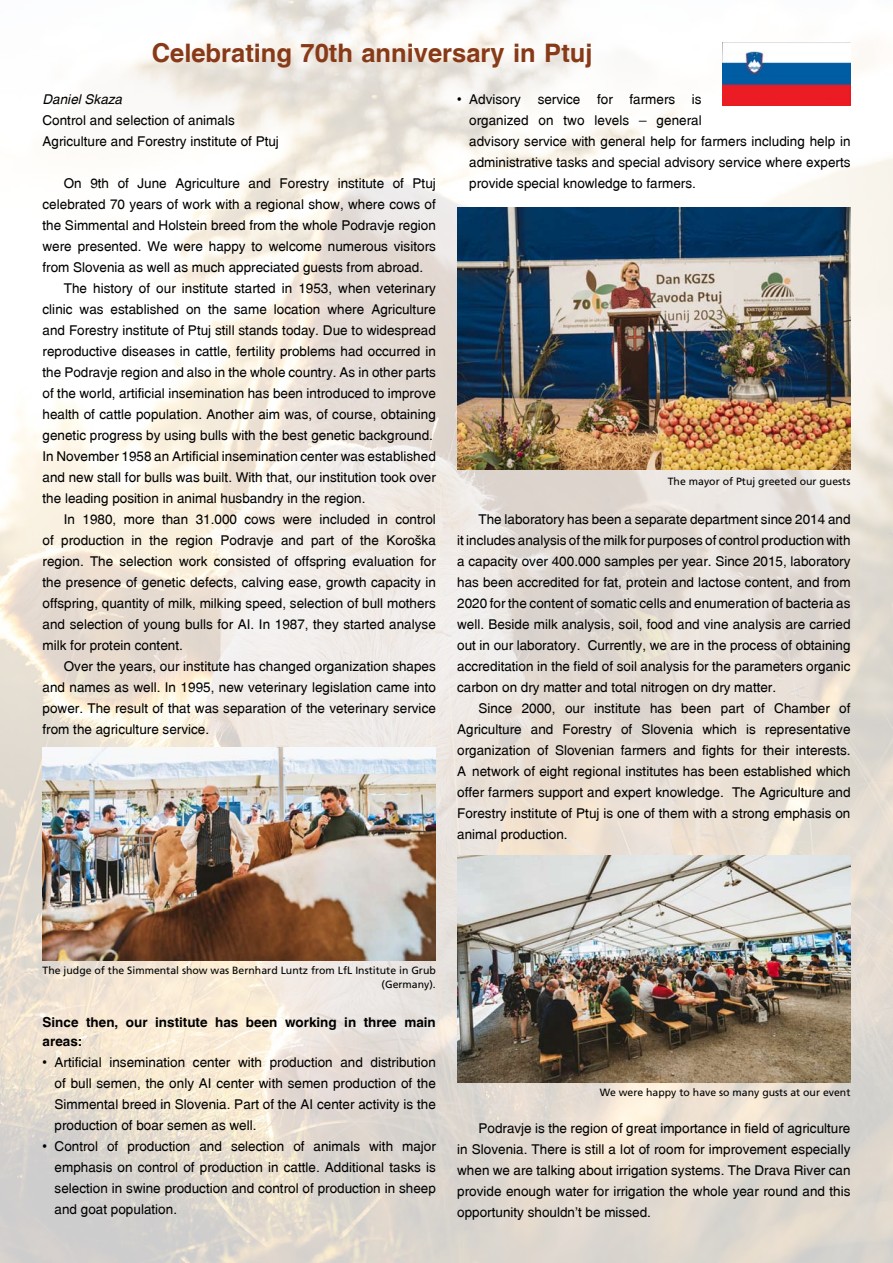
<style>
.page{position:relative;width:893px;height:1263px;background:#fff}
.page>*{position:absolute;margin:0;border:0;box-sizing:border-box;transform-origin:0 0}
.t1{font:25.5px "Switzerland CE Bold";color:#883a18}
.t2{font:13.5px/21px "Switzerland CE";color:#000;text-align:justify}
.t3{font:13.5px/19.5px "Switzerland CE Bold";color:#000}
.t4{font:13.5px "Switzerland CE Italic";color:#000}
.t5{font:10.5px/14.2px "Frutiger CE";color:#000;text-align:right}
</style>
<div class="page">
<img style="left:0;top:0;width:893px;height:1263px">
<img style="left:723px;top:43px;width:127px;height:63px">
<img style="left:43px;top:747px;width:393px;height:213px">
<img style="left:457px;top:207px;width:393px;height:262px">
<img style="left:457px;top:856px;width:393px;height:226px">
<h1 class="t1" style="left:152px;top:38px;width:442px">Celebrating 70th anniversary in Ptuj</h1>
<p class="t4" style="left:43px;top:91px;width:81px">Daniel Skaza</p>
<p class="t2" style="left:43px;top:110px;width:238px">Control and selection of animals<br>Agriculture and Forestry institute of Ptuj</p>
<p class="t2" style="left:64px;top:173px;width:374px">On 9th of June Agriculture and Forestry institute of Ptuj</p>
<p class="t2" style="left:43px;top:194px;width:395px">celebrated 70 years of work with a regional show, where cows of</p>
<p class="t2" style="left:43px;top:215px;width:395px">the Simmental and Holstein breed from the whole Podravje region</p>
<p class="t2" style="left:43px;top:236px;width:395px">were presented. We were happy to welcome numerous visitors</p>
<p class="t2" style="left:43px;top:257px;width:382px">from Slovenia as well as much appreciated guests from abroad.</p>
<p class="t2" style="left:64px;top:278px;width:374px">The history of our institute started in 1953, when veterinary</p>
<p class="t2" style="left:43px;top:299px;width:395px">clinic was established on the same location where Agriculture</p>
<p class="t2" style="left:43px;top:320px;width:395px">and Forestry institute of Ptuj still stands today. Due to widespread</p>
<p class="t2" style="left:43px;top:341px;width:395px">reproductive diseases in cattle, fertility problems had occurred in</p>
<p class="t2" style="left:43px;top:362px;width:395px">the Podravje region and also in the whole country. As in other parts</p>
<p class="t2" style="left:43px;top:383px;width:395px">of the world, artificial insemination has been introduced to improve</p>
<p class="t2" style="left:43px;top:404px;width:395px">health of cattle population. Another aim was, of course, obtaining</p>
<p class="t2" style="left:43px;top:425px;width:392px">genetic progress by using bulls with the best genetic background.</p>
<p class="t2" style="left:43px;top:446px;width:395px">In November 1958 an Artificial insemination center was established</p>
<p class="t2" style="left:43px;top:467px;width:395px">and new stall for bulls was built. With that, our institution took over</p>
<p class="t2" style="left:43px;top:488px;width:324px">the leading position in animal husbandry in the region.</p>
<p class="t2" style="left:64px;top:509px;width:374px">In 1980, more than 31.000 cows were included in control</p>
<p class="t2" style="left:43px;top:530px;width:395px">of production in the region Podravje and part of the Koroška</p>
<p class="t2" style="left:43px;top:551px;width:395px">region. The selection work consisted of offspring evaluation for</p>
<p class="t2" style="left:43px;top:572px;width:395px">the presence of genetic defects, calving ease, growth capacity in</p>
<p class="t2" style="left:43px;top:593px;width:395px">offspring, quantity of milk, milking speed, selection of bull mothers</p>
<p class="t2" style="left:43px;top:614px;width:395px">and selection of young bulls for AI. In 1987, they started analyse</p>
<p class="t2" style="left:43px;top:635px;width:142px">milk for protein content.</p>
<p class="t2" style="left:64px;top:656px;width:374px">Over the years, our institute has changed organization shapes</p>
<p class="t2" style="left:43px;top:677px;width:395px">and names as well. In 1995, new veterinary legislation came into</p>
<p class="t2" style="left:43px;top:698px;width:395px">power. The result of that was separation of the veterinary service</p>
<p class="t2" style="left:43px;top:719px;width:168px">from the agriculture service.</p>
<p class="t2" style="left:469px;top:89px;width:383px;text-align:left;text-indent:-12px">• Advisory service for farmers is<br>organized on two levels – general<br>advisory service with general help for farmers including help in administrative tasks and special advisory service where experts provide special knowledge to farmers.</p>
<p class="t5" style="left:668px;top:474px;width:184px">The mayor of Ptuj greeted our guests</p>
<p class="t2" style="left:457px;top:509px;width:395px;text-indent:21px">The laboratory has been a separate department since 2014 and it includes analysis of the milk for purposes of control production with a capacity over 400.000 samples per year. Since 2015, laboratory has been accredited for fat, protein and lactose content, and from 2020 for the content of somatic cells and enumeration of bacteria as well. Beside milk analysis, soil, food and vine analysis are carried out in our laboratory. Currently, we are in the process of obtaining accreditation in the field of soil analysis for the parameters organic carbon on dry matter and total nitrogen on dry matter.</p>
<p class="t2" style="left:457px;top:698px;width:395px;text-indent:21px">Since 2000, our institute has been part of Chamber of Agriculture and Forestry of Slovenia which is representative organization of Slovenian farmers and fights for their interests.<br>A network of eight regional institutes has been established which offer farmers support and expert knowledge. The Agriculture and Forestry institute of Ptuj is one of them with a strong emphasis on animal production.</p>
<p class="t5" style="left:43px;top:963px;width:395px">The judge of the Simmental show was Bernhard Luntz from LfL Institute in Grub (Germany).</p>
<p class="t3" style="left:43px;top:1012px;width:395px">Since then, our institute has been working in three main areas:</p>
<p class="t2" style="left:55px;top:1052px;width:383px;text-indent:-12px">• Artificial insemination center with production and distribution of bull semen, the only AI center with semen production of the Simmental breed in Slovenia. Part of the AI center activity is the production of boar semen as well.</p>
<p class="t2" style="left:55px;top:1136px;width:383px;text-indent:-12px">• Control of production and selection of animals with major emphasis on control of production in cattle. Additional tasks is selection in swine production and control of production in sheep and goat population.</p>
<p class="t5" style="left:600px;top:1085px;width:252px">We were happy to have so many gusts at our event</p>
<p class="t2" style="left:457px;top:1118px;width:395px;text-indent:21px">Podravje is the region of great importance in field of agriculture in Slovenia. There is still a lot of room for improvement especially when we are talking about irrigation systems. The Drava River can provide enough water for irrigation the whole year round and this opportunity shouldn’t be missed.</p>
</div>
